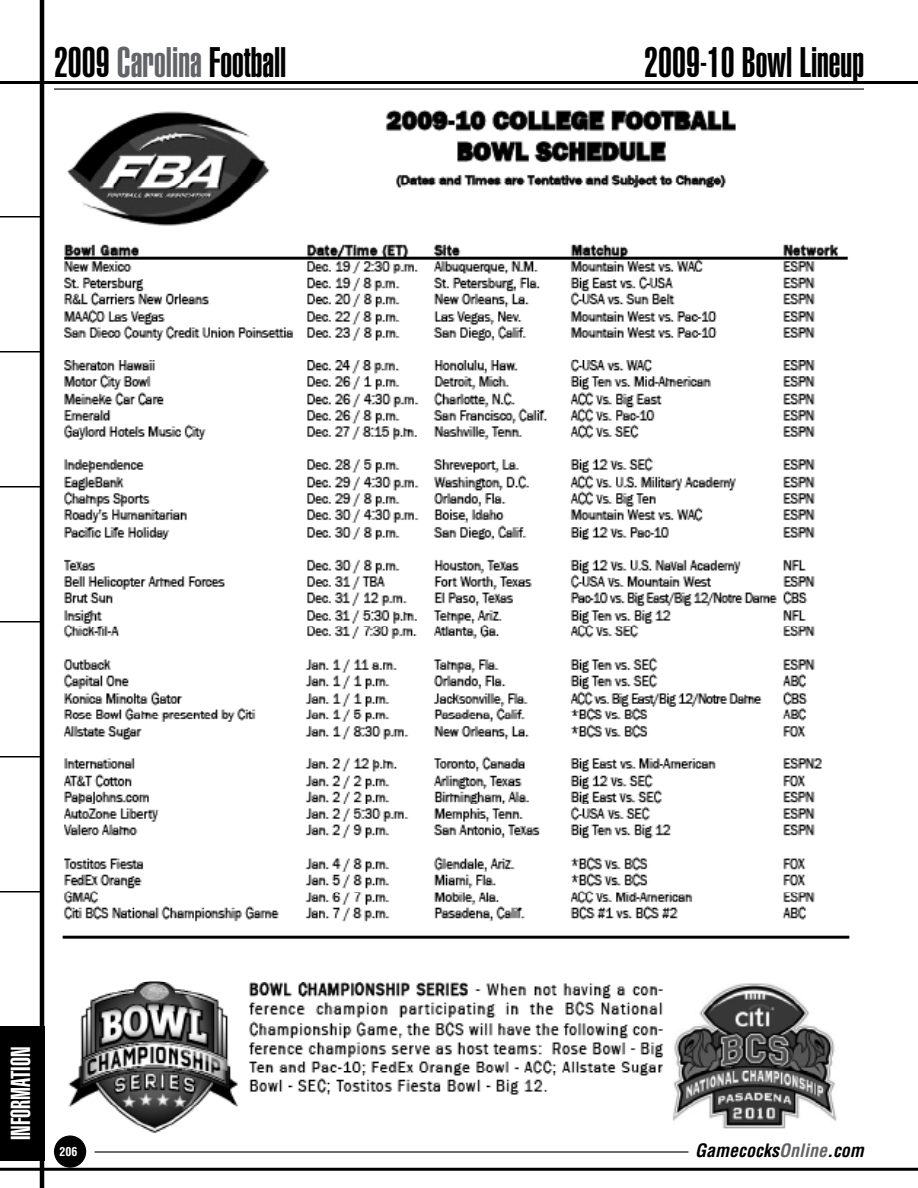
<style>
.page{position:relative;width:918px;height:1188px;background:#fff}
.page>*{position:absolute;margin:0;border:0;box-sizing:border-box;transform-origin:0 0}
.t1{font:900 extra-condensed 42px "Helvetica";color:#000}
.t2{font:900 extra-condensed 27px "Helvetica";color:#fff}
.t3{font:italic 700 condensed 18px "Helvetica";color:#000}
.t4{font:700 condensed 12px "Helvetica";color:#fff}
.s1{color:#636467}
</style>
<div class="page">
<hr style="left:0;top:81px;width:918px;height:3px;background:#000">
<hr style="left:40px;top:0;width:4px;height:1188px;background:#000">
<hr style="left:0;top:1168px;width:918px;height:3px;background:#000">
<hr style="left:0;top:216px;width:42px;height:2px;background:#000">
<hr style="left:0;top:486px;width:42px;height:2px;background:#000">
<hr style="left:0;top:351px;width:42px;height:1px;background:#000">
<hr style="left:0;top:621px;width:42px;height:1px;background:#000">
<hr style="left:0;top:756px;width:42px;height:2px;background:#000">
<hr style="left:0;top:891px;width:42px;height:1px;background:#000">
<div style="left:55px;top:1136px;width:31px;height:31px;background:#000;border-radius:50%"></div>
<div style="left:54px;top:1135px;width:32px;height:33px;border:1px solid #000;border-radius:50%"></div>
<hr style="left:54px;top:88px;width:810px;height:2px;background:#000">
<div style="left:0;top:1026px;width:44px;height:135px;background:#000"></div>
<hr style="left:94px;top:1151px;width:594px;height:2px;background:#000">
<img style="left:62px;top:110px;width:788px;height:1023px">
<p class="t1" style="left:54px;top:38px;width:234px">2009 <span class="s1">Carolina</span> Football</p>
<p class="t1" style="left:644px;top:38px;width:221px">2009-10 Bowl Lineup</p>
<p class="t2" style="left:5px;top:1140px;width:95px;rotate:-90deg">information</p>
<p class="t4" style="left:60px;top:1144px;width:19px">206</p>
<p class="t3" style="left:695px;top:1139px;width:170px">Gamecocks<span class="s1">Online</span>.com</p>
</div>
